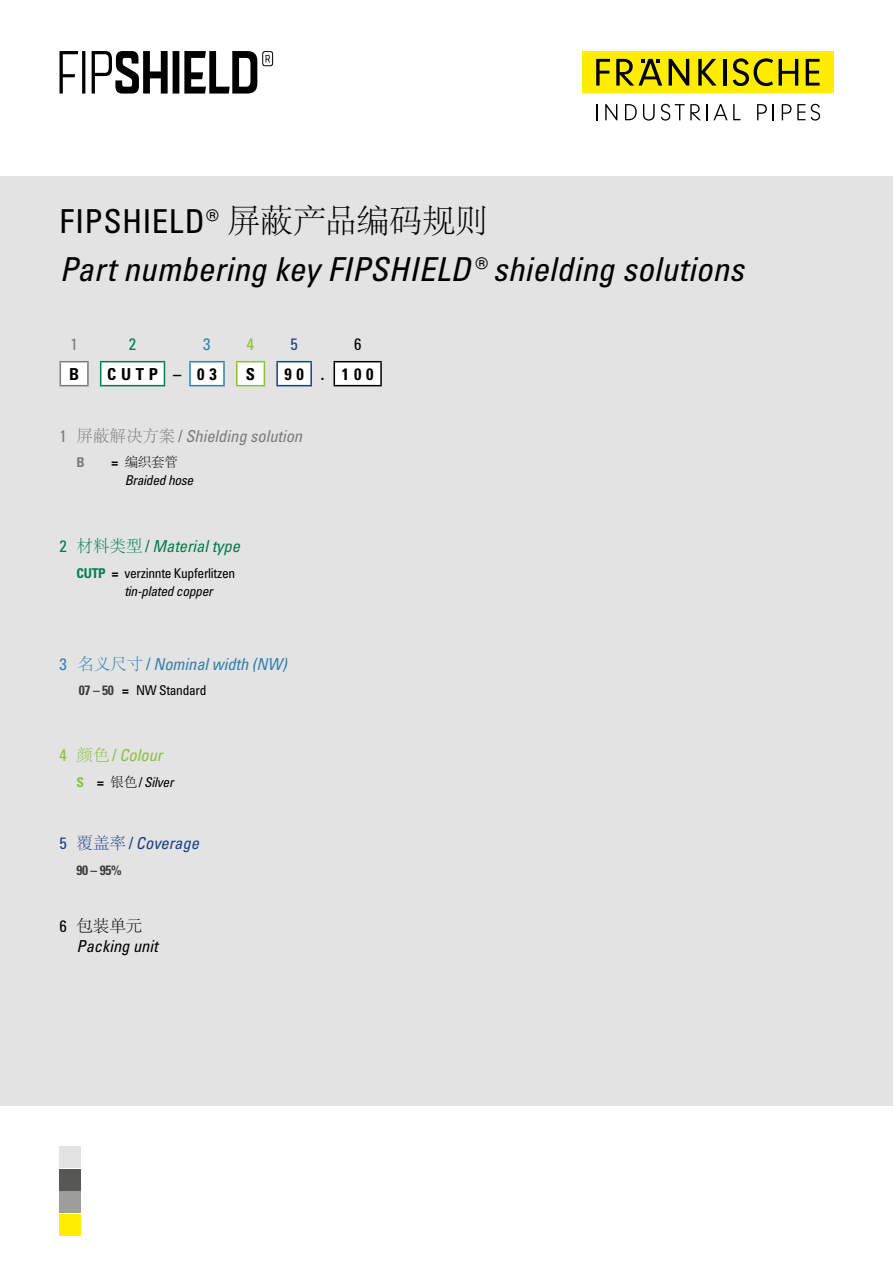
<style>
.page{position:relative;width:893px;height:1263px;background:#fff}
.page>*{position:absolute;margin:0;border:0;box-sizing:border-box;transform-origin:0 0}
.t1{font:italic condensed 33px/48px "Univers LT Pro";letter-spacing:.01em;color:#000}
.t2{font:italic condensed 16.5px "Univers LT Pro";color:#7c7b7b}
.t3{font:italic condensed 16.5px "Univers LT Pro";color:#3080ae}
.t4{font:italic condensed 16.5px "Univers LT Pro";color:#007d4d}
.t5{font:700 condensed 16.5px "Univers LT Pro";color:#000}
.t6{font:italic condensed 16.5px "Univers LT Pro";color:#1c3f84}
.t7{font:italic condensed 16.5px "Univers LT Pro";color:#000}
.t8{font:italic condensed 16.5px "Univers LT Pro";color:#8cbf3a}
.t9{font:300 16.5px "Adobe Song Std";color:#000}
.t10{font:condensed 16.5px "Univers LT Pro";color:#7c7b7b}
.t11{font:condensed 16.5px "Univers LT Pro";color:#007d4d}
.t12{font:condensed 16.5px "Univers LT Pro";color:#3080ae}
.t13{font:condensed 16.5px "Univers LT Pro";color:#8cbf3a}
.t14{font:condensed 16.5px "Univers LT Pro";color:#1c3f84}
.t15{font:condensed 16.5px "Univers LT Pro";color:#000}
.t16{font:condensed 13.5px/18px "Univers LT Pro";letter-spacing:-.02em;color:#000}
.t17{font:italic condensed 13.5px "Univers LT Pro";letter-spacing:-.02em;color:#000}
.t18{font:700 condensed 13.5px "Univers LT Pro";color:#3c3c3b}
.t19{font:300 13.5px "Adobe Song Std";color:#000}
.t20{font:700 condensed 13.5px "Univers LT Pro";color:#7c7b7b}
.s1{font-style:normal}
.s2{font-family:"Adobe Song Std";font-weight:300;font-style:normal;font-stretch:normal}
.s3{font-family:"Univers LT Pro";font-weight:700;font-stretch:condensed}
.s4{font-weight:700;color:#007d4d}
.s5{font-weight:700}
.s6{font-style:italic}
.s7{font-weight:700;color:#3c3c3b}
.s8{font-weight:700;font-style:normal;color:#8cbf3a}
.s9{font-weight:700;font-style:normal}
.s10{font-family:"Univers LT Pro";font-weight:400;font-stretch:condensed}
</style>
<div class="page">
<div style="left:0;top:176px;width:893px;height:930px;background:#e3e3e3"></div>
<div style="left:582px;top:51px;width:251px;height:42px;background:#ffed00"></div>
<svg style="left:596px;top:59px;width:14px;height:27px"></svg>
<svg style="left:616px;top:59px;width:46px;height:27px"></svg>
<svg style="left:669px;top:59px;width:20px;height:27px"></svg>
<svg style="left:698px;top:59px;width:19px;height:27px"></svg>
<hr style="left:723px;top:59px;width:3px;height:27px;background:#000">
<svg style="left:733px;top:58px;width:40px;height:28px"></svg>
<svg style="left:779px;top:59px;width:19px;height:27px"></svg>
<svg style="left:806px;top:59px;width:13px;height:27px"></svg>
<svg style="left:596px;top:104px;width:2px;height:16px"></svg>
<svg style="left:605px;top:104px;width:12px;height:16px"></svg>
<svg style="left:625px;top:104px;width:12px;height:16px"></svg>
<svg style="left:643px;top:104px;width:12px;height:17px"></svg>
<svg style="left:707px;top:104px;width:33px;height:16px"></svg>
<svg style="left:757px;top:104px;width:10px;height:16px"></svg>
<svg style="left:773px;top:104px;width:1px;height:16px"></svg>
<svg style="left:782px;top:104px;width:9px;height:16px"></svg>
<svg style="left:797px;top:104px;width:8px;height:16px"></svg>
<svg style="left:661px;top:104px;width:40px;height:17px"></svg>
<svg style="left:811px;top:104px;width:9px;height:17px"></svg>
<div style="left:60px;top:1147px;width:21px;height:21px;background:#e3e3e3"></div>
<div style="left:60px;top:1169px;width:21px;height:21px;background:#575756"></div>
<div style="left:60px;top:1214px;width:21px;height:21px;background:#ffed00"></div>
<div style="left:60px;top:1192px;width:21px;height:21px;background:#9d9d9c"></div>
<svg style="left:60px;top:51px;width:213px;height:43px"></svg>
<div style="left:334px;top:362px;width:47px;height:24px;background:#fff"></div>
<hr style="left:276px;top:361px;width:36px;height:1px;background:#1c3f84">
<hr style="left:310px;top:362px;width:2px;height:23px;background:#1c3f84">
<hr style="left:276px;top:385px;width:36px;height:1px;background:#1c3f84">
<hr style="left:334px;top:361px;width:48px;height:1px;background:#000">
<svg style="left:334px;top:362px;width:1px;height:23px"></svg>
<hr style="left:380px;top:362px;width:2px;height:23px;background:#000">
<hr style="left:334px;top:385px;width:48px;height:1px;background:#000">
<svg style="left:60px;top:361px;width:251px;height:25px"></svg>
<hr style="left:189px;top:361px;width:36px;height:1px;background:#3080ae">
<hr style="left:189px;top:362px;width:2px;height:23px;background:#3080ae">
<hr style="left:223px;top:362px;width:2px;height:23px;background:#3080ae">
<hr style="left:189px;top:385px;width:36px;height:1px;background:#3080ae">
<p class="t1" style="left:60px;top:196px;width:686px"><span class="s1">FIPSHIELD®</span> <span class="s2">屏蔽产品编码规则<br></span>Part numbering key FIPSHIELD® shielding solutions</p>
<p class="t10" style="left:70px;top:334px;width:9px">1</p>
<p class="t11" style="left:129px;top:334px;width:9px">2</p>
<p class="t12" style="left:203px;top:334px;width:9px">3</p>
<p class="t13" style="left:247px;top:334px;width:9px">4</p>
<p class="t14" style="left:290px;top:334px;width:9px">5</p>
<p class="t15" style="left:354px;top:334px;width:9px">6</p>
<p class="t5" style="left:69px;top:364px;width:12px">B</p>
<p class="t5" style="left:107px;top:364px;width:111px">C U T P–0 3</p>
<p class="t5" style="left:246px;top:364px;width:11px">S</p>
<p class="t5" style="left:284px;top:364px;width:90px">9 0 . 1 0 0</p>
<p class="t2" style="left:60px;top:425px;width:244px"><span class="s1">1</span> <span class="s2">屏蔽解决方案</span> <span class="s1">/</span> Shielding solution</p>
<p class="t20" style="left:77px;top:454px;width:10px">B</p>
<p class="t19" style="left:111px;top:455px;width:68px"><span class="s3">=</span> 编织套管</p>
<p class="t17" style="left:125px;top:472px;width:70px">Braided hose</p>
<p class="t4" style="left:60px;top:536px;width:182px"><span class="s1">2</span> <span class="s2">材料类型</span> <span class="s1">/</span> Material type</p>
<p class="t16" style="left:124px;top:564px;width:112px;text-indent:-48px"><span class="s4">CUTP</span> <span class="s5">=</span> verzinnte Kupferlitzen <span class="s6">tin-plated copper</span></p>
<p class="t3" style="left:60px;top:653px;width:229px"><span class="s1">3</span> <span class="s2">名义尺寸</span> <span class="s1">/</span> Nominal width (NW)</p>
<p class="t16" style="left:79px;top:681px;width:129px"><span class="s7">07 – 50</span> <span class="s5">=</span> NW Standard</p>
<p class="t8" style="left:60px;top:745px;width:104px"><span class="s1">4</span> <span class="s2">颜色</span> <span class="s1">/</span> Colour</p>
<p class="t17" style="left:77px;top:773px;width:99px"><span class="s8">S</span> <span class="s9">=</span> <span class="s2">银色</span><span class="s1">/</span>Silver</p>
<p class="t6" style="left:60px;top:833px;width:141px"><span class="s1">5</span> <span class="s2">覆盖率</span> <span class="s1">/</span> Coverage</p>
<p class="t18" style="left:77px;top:862px;width:47px">90 – 95%</p>
<p class="t9" style="left:60px;top:917px;width:84px"><span class="s10">6</span> 包装单元</p>
<p class="t7" style="left:77px;top:936px;width:83px">Packing unit</p>
</div>
